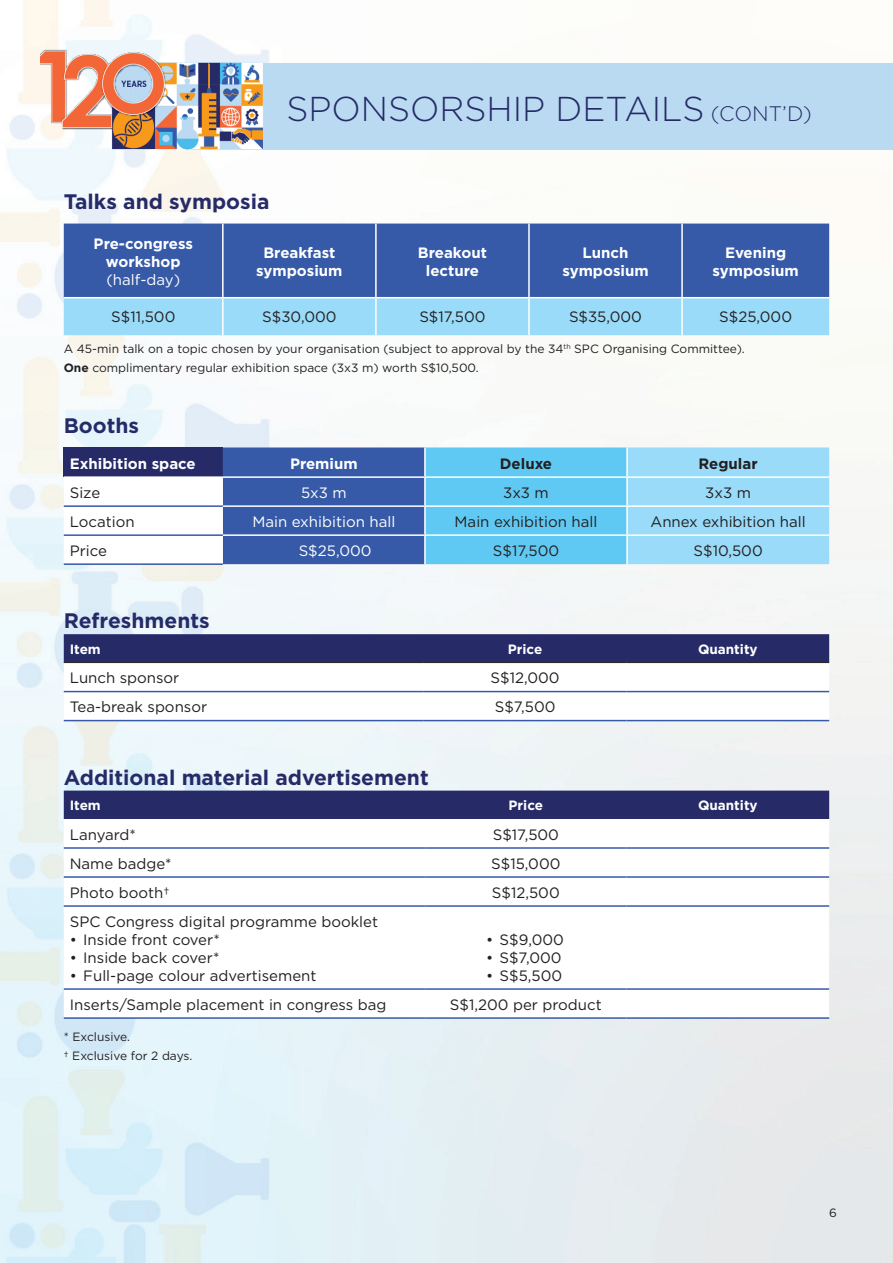
<style>
.page{position:relative;width:893px;height:1263px;background:#fff}
.page>*{position:absolute;margin:0;border:0;box-sizing:border-box;transform-origin:0 0}
.t1{font:300 34.5px "Gotham";color:#262b68}
.t2{font:700 21px "Gotham HTF";color:#262b68}
.t3{font:15px "Gotham";color:#231f20}
.t4{font:700 15px/18px "Gotham HTF";color:#fff;text-align:center}
.t5{font:15px "Gotham";color:#fff}
.t6{font:700 15px "Gotham HTF";color:#231f20}
.t7{font:700 13.5px "Gotham HTF";color:#fff}
.t8{font:12px/19.5px "Gotham";color:#231f20}
.s1{font-size:21px}
.s2{font-family:"Gotham HTF";font-weight:700}
</style>
<div class="page">
<img style="left:0;top:0;width:893px;height:1263px">
<div style="left:64px;top:224px;width:765px;height:73px;background:#365aa8"></div>
<div style="left:64px;top:298px;width:765px;height:37px;background:#99dbf8"></div>
<hr style="left:222px;top:224px;width:2px;height:73px;background:#fff">
<hr style="left:375px;top:224px;width:2px;height:73px;background:#fff">
<hr style="left:528px;top:224px;width:2px;height:73px;background:#fff">
<hr style="left:681px;top:224px;width:2px;height:73px;background:#fff">
<hr style="left:64px;top:297px;width:159px;height:1px;background:#fff">
<hr style="left:223px;top:297px;width:153px;height:1px;background:#fff">
<hr style="left:222px;top:298px;width:2px;height:37px;background:#fff">
<hr style="left:376px;top:297px;width:153px;height:1px;background:#fff">
<hr style="left:375px;top:298px;width:2px;height:37px;background:#fff">
<hr style="left:529px;top:297px;width:153px;height:1px;background:#fff">
<hr style="left:528px;top:298px;width:2px;height:37px;background:#fff">
<hr style="left:682px;top:297px;width:147px;height:1px;background:#fff">
<hr style="left:681px;top:298px;width:2px;height:37px;background:#fff">
<svg style="left:64px;top:447px;width:765px;height:117px"></svg>
<hr style="left:64px;top:476px;width:159px;height:2px;background:#fff">
<hr style="left:223px;top:476px;width:202px;height:2px;background:#fff">
<hr style="left:425px;top:476px;width:202px;height:2px;background:#fff">
<hr style="left:627px;top:476px;width:202px;height:2px;background:#fff">
<hr style="left:223px;top:505px;width:202px;height:2px;background:#fff">
<hr style="left:425px;top:505px;width:202px;height:2px;background:#fff">
<hr style="left:627px;top:505px;width:202px;height:2px;background:#fff">
<hr style="left:223px;top:534px;width:202px;height:2px;background:#fff">
<hr style="left:425px;top:534px;width:202px;height:2px;background:#fff">
<hr style="left:627px;top:534px;width:202px;height:2px;background:#fff">
<hr style="left:424px;top:447px;width:2px;height:29px;background:#fff">
<hr style="left:626px;top:447px;width:2px;height:29px;background:#fff">
<hr style="left:424px;top:478px;width:2px;height:27px;background:#fff">
<hr style="left:626px;top:478px;width:2px;height:27px;background:#fff">
<hr style="left:424px;top:507px;width:2px;height:27px;background:#fff">
<hr style="left:626px;top:507px;width:2px;height:27px;background:#fff">
<hr style="left:424px;top:536px;width:2px;height:28px;background:#fff">
<hr style="left:626px;top:536px;width:2px;height:28px;background:#fff">
<hr style="left:64px;top:505px;width:159px;height:2px;background:#365aa8">
<hr style="left:64px;top:534px;width:159px;height:2px;background:#365aa8">
<hr style="left:64px;top:563px;width:159px;height:2px;background:#365aa8">
<div style="left:64px;top:634px;width:765px;height:28px;background:#262b68"></div>
<svg style="left:64px;top:663px;width:765px;height:57px"></svg>
<hr style="left:64px;top:662px;width:360px;height:1px;background:#231f20">
<hr style="left:424px;top:662px;width:202px;height:1px;background:#231f20">
<hr style="left:626px;top:662px;width:203px;height:1px;background:#231f20">
<hr style="left:64px;top:691px;width:360px;height:1px;background:#365aa8">
<hr style="left:424px;top:691px;width:202px;height:1px;background:#365aa8">
<hr style="left:626px;top:691px;width:203px;height:1px;background:#365aa8">
<hr style="left:64px;top:720px;width:360px;height:1px;background:#365aa8">
<hr style="left:424px;top:720px;width:202px;height:1px;background:#365aa8">
<hr style="left:626px;top:720px;width:203px;height:1px;background:#365aa8">
<div style="left:64px;top:791px;width:765px;height:28px;background:#262b68"></div>
<svg style="left:64px;top:819px;width:765px;height:198px"></svg>
<hr style="left:64px;top:847px;width:361px;height:2px;background:#365aa8">
<hr style="left:425px;top:847px;width:201px;height:2px;background:#365aa8">
<hr style="left:626px;top:847px;width:203px;height:2px;background:#365aa8">
<hr style="left:64px;top:876px;width:361px;height:2px;background:#365aa8">
<hr style="left:425px;top:876px;width:201px;height:2px;background:#365aa8">
<hr style="left:626px;top:876px;width:203px;height:2px;background:#365aa8">
<hr style="left:64px;top:905px;width:361px;height:2px;background:#365aa8">
<hr style="left:425px;top:905px;width:201px;height:2px;background:#365aa8">
<hr style="left:626px;top:905px;width:203px;height:2px;background:#365aa8">
<hr style="left:64px;top:988px;width:361px;height:2px;background:#365aa8">
<hr style="left:425px;top:988px;width:201px;height:2px;background:#365aa8">
<hr style="left:626px;top:988px;width:203px;height:2px;background:#365aa8">
<hr style="left:64px;top:1017px;width:361px;height:2px;background:#365aa8">
<hr style="left:425px;top:1017px;width:201px;height:2px;background:#365aa8">
<hr style="left:626px;top:1017px;width:203px;height:2px;background:#365aa8">
<div style="left:191px;top:64px;width:702px;height:86px;background:#badaf2"></div>
<img style="left:40px;top:43px;width:234px;height:116px">
<h1 class="t1" style="left:286px;top:87px;width:527px">SPONSORSHIP DETAILS <span class="s1">(CONT’D)</span></h1>
<h2 class="t2" style="left:64px;top:189px;width:207px">Talks and symposia</h2>
<p class="t4" style="left:94px;top:234px;width:101px">Pre-congress workshop</p>
<p class="t5" style="left:106px;top:270px;width:75px">(half-day)</p>
<p class="t4" style="left:256px;top:243px;width:88px">Breakfast symposium</p>
<p class="t4" style="left:418px;top:243px;width:70px">Breakout lecture</p>
<p class="t4" style="left:562px;top:243px;width:88px">Lunch symposium</p>
<p class="t4" style="left:712px;top:243px;width:88px">Evening symposium</p>
<p class="t3" style="left:111px;top:308px;width:66px">S$11,500</p>
<p class="t3" style="left:262px;top:308px;width:76px">S$30,000</p>
<p class="t3" style="left:419px;top:308px;width:68px">S$17,500</p>
<p class="t3" style="left:569px;top:308px;width:74px">S$35,000</p>
<p class="t3" style="left:719px;top:308px;width:74px">S$25,000</p>
<p class="t8" style="left:64px;top:338px;width:682px">A 45-min talk on a topic chosen by your organisation (subject to approval by the 34<sup>th</sup> SPC Organising Committee).<br><span class="s2">One</span> complimentary regular exhibition space (3x3 m) worth S$10,500.</p>
<h2 class="t2" style="left:64px;top:413px;width:77px">Booths</h2>
<p class="t4" style="left:70px;top:454px;width:127px">Exhibition space</p>
<p class="t4" style="left:290px;top:454px;width:69px">Premium</p>
<p class="t6" style="left:500px;top:455px;width:54px">Deluxe</p>
<p class="t6" style="left:699px;top:455px;width:61px">Regular</p>
<p class="t3" style="left:70px;top:483px;width:32px">Size</p>
<p class="t5" style="left:301px;top:483px;width:47px">5x3 m</p>
<p class="t3" style="left:503px;top:483px;width:47px">3x3 m</p>
<p class="t3" style="left:705px;top:483px;width:47px">3x3 m</p>
<p class="t3" style="left:70px;top:512px;width:66px">Location</p>
<p class="t5" style="left:252px;top:512px;width:144px">Main exhibition hall</p>
<p class="t3" style="left:455px;top:512px;width:144px">Main exhibition hall</p>
<p class="t3" style="left:650px;top:512px;width:157px">Annex exhibition hall</p>
<p class="t3" style="left:70px;top:541px;width:39px">Price</p>
<p class="t5" style="left:299px;top:541px;width:74px">S$25,000</p>
<p class="t3" style="left:493px;top:541px;width:68px">S$17,500</p>
<p class="t3" style="left:693px;top:541px;width:71px">S$10,500</p>
<h2 class="t2" style="left:64px;top:609px;width:147px">Refreshments</h2>
<p class="t7" style="left:70px;top:641px;width:33px">Item</p>
<p class="t7" style="left:508px;top:641px;width:36px">Price</p>
<p class="t7" style="left:698px;top:641px;width:61px">Quantity</p>
<p class="t3" style="left:70px;top:668px;width:111px">Lunch sponsor</p>
<p class="t3" style="left:491px;top:668px;width:71px">S$12,000</p>
<p class="t3" style="left:70px;top:697px;width:139px">Tea-break sponsor</p>
<p class="t3" style="left:495px;top:697px;width:62px">S$7,500</p>
<h2 class="t2" style="left:64px;top:765px;width:366px">Additional material advertisement</h2>
<p class="t7" style="left:70px;top:798px;width:33px">Item</p>
<p class="t7" style="left:509px;top:798px;width:36px">Price</p>
<p class="t7" style="left:698px;top:798px;width:61px">Quantity</p>
<p class="t3" style="left:70px;top:824px;width:68px">Lanyard*</p>
<p class="t3" style="left:493px;top:824px;width:68px">S$17,500</p>
<p class="t3" style="left:70px;top:853px;width:103px">Name badge*</p>
<p class="t3" style="left:491px;top:853px;width:71px">S$15,000</p>
<p class="t3" style="left:70px;top:883px;width:101px">Photo booth†</p>
<p class="t3" style="left:492px;top:883px;width:69px">S$12,500</p>
<p class="t3" style="left:70px;top:912px;width:310px">SPC Congress digital programme booklet</p>
<p class="t3" style="left:70px;top:930px;width:152px">• Inside front cover*</p>
<p class="t3" style="left:70px;top:948px;width:151px">• Inside back cover*</p>
<p class="t3" style="left:70px;top:966px;width:248px">• Full-page colour advertisement</p>
<p class="t3" style="left:486px;top:930px;width:79px">• S$9,000</p>
<p class="t3" style="left:486px;top:948px;width:77px">• S$7,000</p>
<p class="t3" style="left:486px;top:966px;width:78px">• S$5,500</p>
<p class="t3" style="left:70px;top:995px;width:318px">Inserts/Sample placement in congress bag</p>
<p class="t3" style="left:450px;top:995px;width:153px">S$1,200 per product</p>
<p class="t8" style="left:64px;top:1026px;width:130px">* Exclusive.<br>† Exclusive for 2 days.</p>
<p class="t8" style="left:829px;top:1203px;width:9px">6</p>
</div>
